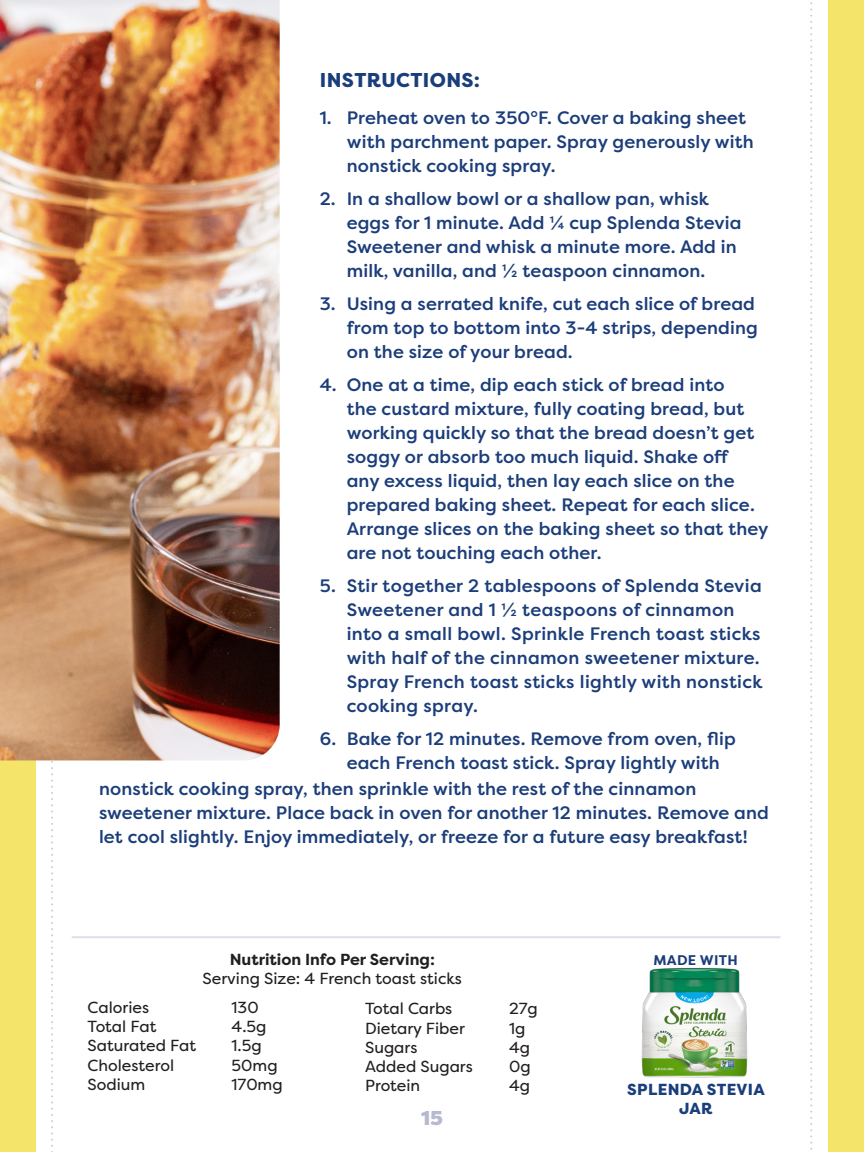
<style>
.page{position:relative;width:864px;height:1152px;background:#f5e46a}
.page>*{position:absolute;margin:0;border:0;box-sizing:border-box;transform-origin:0 0}
.t1{font:800 20px "Filson Pro";letter-spacing:.02em;color:#1a3e7b}
.t2{font:900 20px "Filson Pro";color:#b7b9d1}
.t3{font:500 18px/24px "Filson Pro";letter-spacing:.01em;color:#1b3d7a}
.t4{font:16px "Filson Pro";color:#231f20}
.t5{font:700 16px "Filson Pro";color:#231f20}
.t6{font:800 16px/19.2px "Filson Pro";letter-spacing:.02em;color:#1a3e7b;text-align:center}
.t7{font:700 14px "Filson Pro";letter-spacing:.02em;color:#1b3d7a}
</style>
<div class="page">
<div style="left:36px;top:0;width:792px;height:1152px;background:#fff"></div>
<svg style="left:51px;top:760px;width:2px;height:392px"></svg>
<svg style="left:810px;top:0;width:2px;height:1152px;background:#f1f3f7"></svg>
<img style="left:0;top:0;width:280px;height:760px">
<img style="left:639px;top:967px;width:112px;height:112px">
<hr style="left:72px;top:936px;width:708px;height:2px;background:#dedfeb">
<p class="t1" style="left:320px;top:67px;width:162px">INSTRUCTIONS:</p>
<p class="t3" style="left:347px;top:105px;width:409px;text-indent:-27px">1. Preheat oven to 350°F. Cover a baking sheet with parchment paper. Spray generously with nonstick cooking spray.</p>
<p class="t3" style="left:347px;top:186px;width:396px;text-indent:-27px">2. In a shallow bowl or a shallow pan, whisk eggs for 1 minute. Add ¼ cup Splenda Stevia Sweetener and whisk a minute more. Add in milk, vanilla, and ½ teaspoon cinnamon.</p>
<p class="t3" style="left:347px;top:291px;width:413px;text-indent:-27px">3. Using a serrated knife, cut each slice of bread from top to bottom into 3-4 strips, depending on the size of your bread.</p>
<p class="t3" style="left:347px;top:372px;width:423px;text-indent:-27px">4. One at a time, dip each stick of bread into<br>the custard mixture, fully coating bread, but working quickly so that the bread doesn’t get soggy or absorb too much liquid. Shake off<br>any excess liquid, then lay each slice on the prepared baking sheet. Repeat for each slice.<br>Arrange slices on the baking sheet so that they are not touching each other.</p>
<p class="t3" style="left:347px;top:573px;width:418px;text-indent:-27px">5. Stir together 2 tablespoons of Splenda Stevia Sweetener and 1 ½ teaspoons of cinnamon into a small bowl. Sprinkle French toast sticks with half of the cinnamon sweetener mixture.<br>Spray French toast sticks lightly with nonstick cooking spray.</p>
<p class="t3" style="left:347px;top:726px;width:391px;text-indent:-27px">6. Bake for 12 minutes. Remove from oven, flip each French toast stick. Spray lightly with</p>
<p class="t3" style="left:99px;top:776px;width:671px">nonstick cooking spray, then sprinkle with the rest of the cinnamon sweetener mixture. Place back in oven for another 12 minutes. Remove and let cool slightly. Enjoy immediately, or freeze for a future easy breakfast!</p>
<p class="t5" style="left:230px;top:949px;width:207px">Nutrition Info Per Serving:</p>
<p class="t4" style="left:203px;top:967px;width:261px">Serving Size: 4 French toast sticks</p>
<p class="t7" style="left:653px;top:951px;width:86px">MADE WITH</p>
<p class="t4" style="left:88px;top:997px;width:63px">Calories</p>
<p class="t4" style="left:232px;top:997px;width:29px">130</p>
<p class="t4" style="left:88px;top:1016px;width:70px">Total Fat</p>
<p class="t4" style="left:232px;top:1016px;width:36px">4.5g</p>
<p class="t4" style="left:88px;top:1035px;width:110px">Saturated Fat</p>
<p class="t4" style="left:232px;top:1035px;width:32px">1.5g</p>
<p class="t4" style="left:88px;top:1054px;width:88px">Cholesterol</p>
<p class="t4" style="left:232px;top:1054px;width:48px">50mg</p>
<p class="t4" style="left:88px;top:1074px;width:59px">Sodium</p>
<p class="t4" style="left:232px;top:1074px;width:53px">170mg</p>
<p class="t4" style="left:365px;top:998px;width:89px">Total Carbs</p>
<p class="t4" style="left:509px;top:998px;width:30px">27g</p>
<p class="t4" style="left:365px;top:1017px;width:101px">Dietary Fiber</p>
<p class="t4" style="left:509px;top:1017px;width:18px">1g</p>
<p class="t4" style="left:365px;top:1037px;width:54px">Sugars</p>
<p class="t4" style="left:509px;top:1037px;width:23px">4g</p>
<p class="t4" style="left:365px;top:1056px;width:109px">Added Sugars</p>
<p class="t4" style="left:509px;top:1056px;width:23px">0g</p>
<p class="t4" style="left:365px;top:1075px;width:57px">Protein</p>
<p class="t4" style="left:509px;top:1075px;width:23px">4g</p>
<p class="t6" style="left:627px;top:1080px;width:139px">SPLENDA STEVIA<br>JAR</p>
<p class="t2" style="left:421px;top:1105px;width:23px">15</p>
</div>
